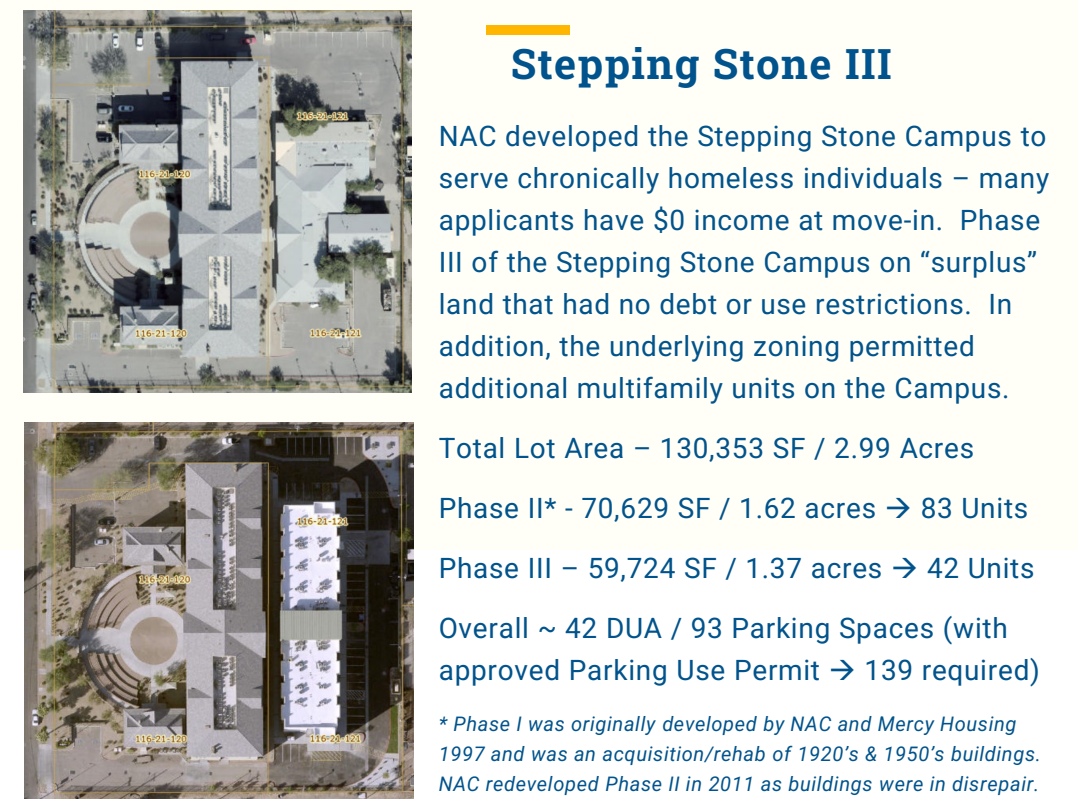
<style>
.page{position:relative;width:1080px;height:810px;background:#fff}
.page>*{position:absolute;margin:0;border:0;box-sizing:border-box;transform-origin:0 0}
.t1{font:700 42px "Roboto Slab";letter-spacing:.035em;color:#00538c}
.t2{font:28px/42px "Roboto";letter-spacing:.025em;color:#00538c}
.t3{font:italic 20px/30px "Roboto";letter-spacing:.035em;color:#00538c}
</style>
<div class="page">
<div style="left:0;top:0;width:1077px;height:550px;background:#fffff7"></div>
<div style="left:486px;top:25px;width:83px;height:10px;background:#ffb600"></div>
<img style="left:24px;top:10px;width:387px;height:383px">
<img style="left:24px;top:422px;width:390px;height:377px">
<h2 class="t1" style="left:511px;top:35px;width:383px">Stepping Stone III</h2>
<p class="t2" style="left:439px;top:114px;width:612px">NAC developed the Stepping Stone Campus to serve chronically homeless individuals – many applicants have $0 income at move-in. Phase III of the Stepping Stone Campus on “surplus” land that had no debt or use restrictions. In addition, the underlying zoning permitted additional multifamily units on the Campus.</p>
<p class="t2" style="left:439px;top:426px;width:537px">Total Lot Area – 130,353 SF / 2.99 Acres</p>
<p class="t2" style="left:439px;top:486px;width:591px">Phase II* - 70,629 SF / 1.62 acres → 83 Units</p>
<p class="t2" style="left:439px;top:546px;width:597px">Phase III – 59,724 SF / 1.37 acres → 42 Units</p>
<p class="t2" style="left:439px;top:606px;width:603px">Overall ~ 42 DUA / 93 Parking Spaces (with approved Parking Use Permit → 139 required)</p>
<p class="t3" style="left:439px;top:708px;width:604px">* Phase I was originally developed by NAC and Mercy Housing<br>1997 and was an acquisition/rehab of 1920’s &amp; 1950’s buildings.<br>NAC redeveloped Phase II in 2011 as buildings were in disrepair.</p>
</div>
